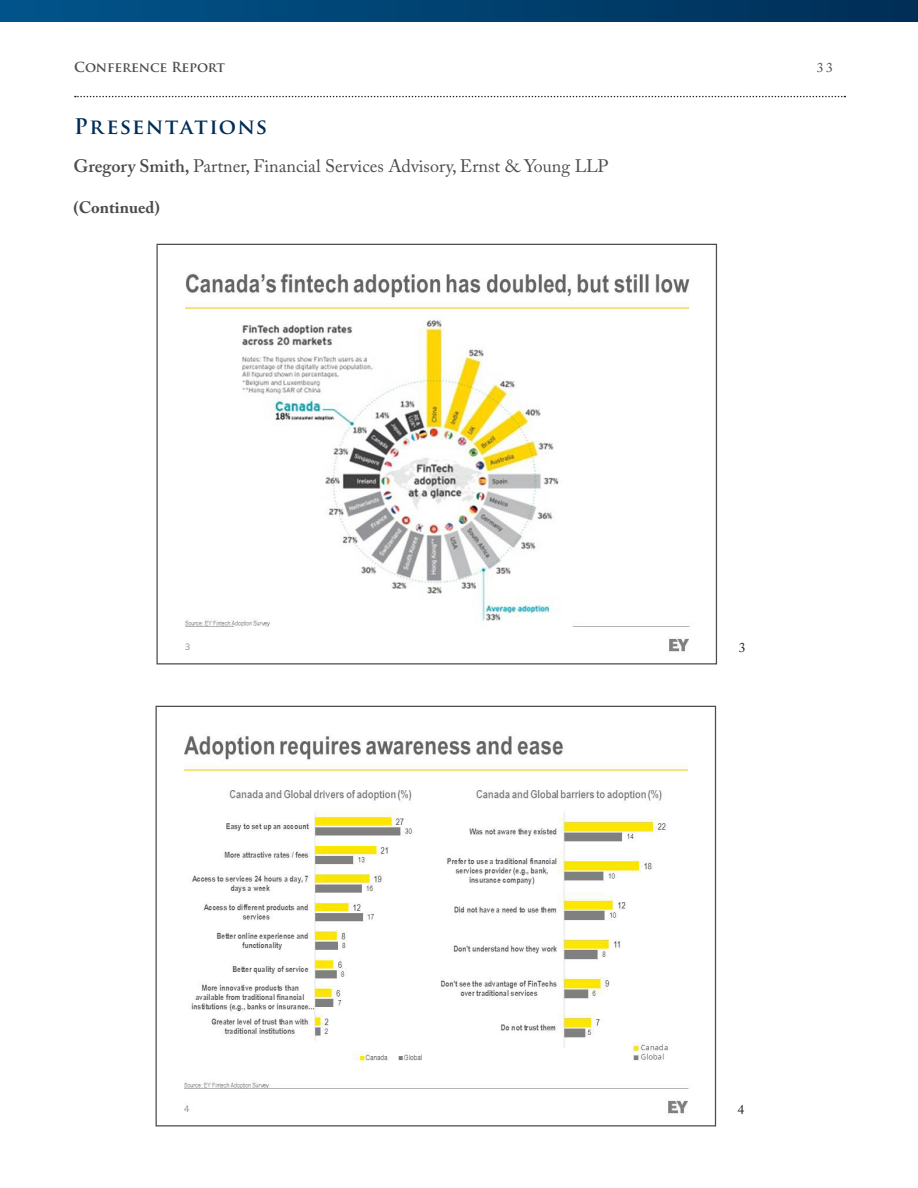
<style>
.page{position:relative;width:918px;height:1188px;background:#fff}
.page>*{position:absolute;margin:0;border:0;box-sizing:border-box;transform-origin:0 0}
.Level_One_Head{font:700 21px "Trajan Pro";letter-spacing:.065em;color:#002d56}
.body_bold{font:18px "Adobe Caslon Pro";color:#4b4c4d}
.header1{font:700 16.5px "Adobe Caslon Pro";color:#4b4c4d}
.t1{font:700 13.5px "Trajan Pro";letter-spacing:-.015em;color:#4b4c4d}
.t2{font:13.5px "Adobe Caslon Pro";color:#4b4c4d}
.table_body{font:13.5px "Adobe Caslon Pro";color:#231f20}
.s1{font-weight:600}
</style>
<div class="page">
<svg style="left:0;top:1px;width:1px;height:21px"></svg>
<div style="left:1px;top:1px;width:917px;height:21px;background:linear-gradient(to right,#01548b,#002e56)"></div>
<svg style="left:75px;top:96px;width:770px;height:1px"></svg>
<img style="left:185px;top:273px;width:505px;height:379px">
<img style="left:184px;top:736px;width:505px;height:378px">
<p class="t1" style="left:74px;top:59px;width:152px">Conference Report</p>
<p class="t2" style="left:817px;top:59px;width:18px">33</p>
<p class="Level_One_Head" style="left:74px;top:113px;width:195px">Presentations</p>
<p class="body_bold" style="left:74px;top:155px;width:537px"><span class="s1">Gregory Smith,</span> Partner, Financial Services Advisory, Ernst &amp; Young LLP</p>
<p class="header1" style="left:74px;top:198px;width:88px">(Continued)</p>
<p class="table_body" style="left:739px;top:640px;width:8px">3</p>
<p class="table_body" style="left:737px;top:1102px;width:8px">4</p>
</div>
